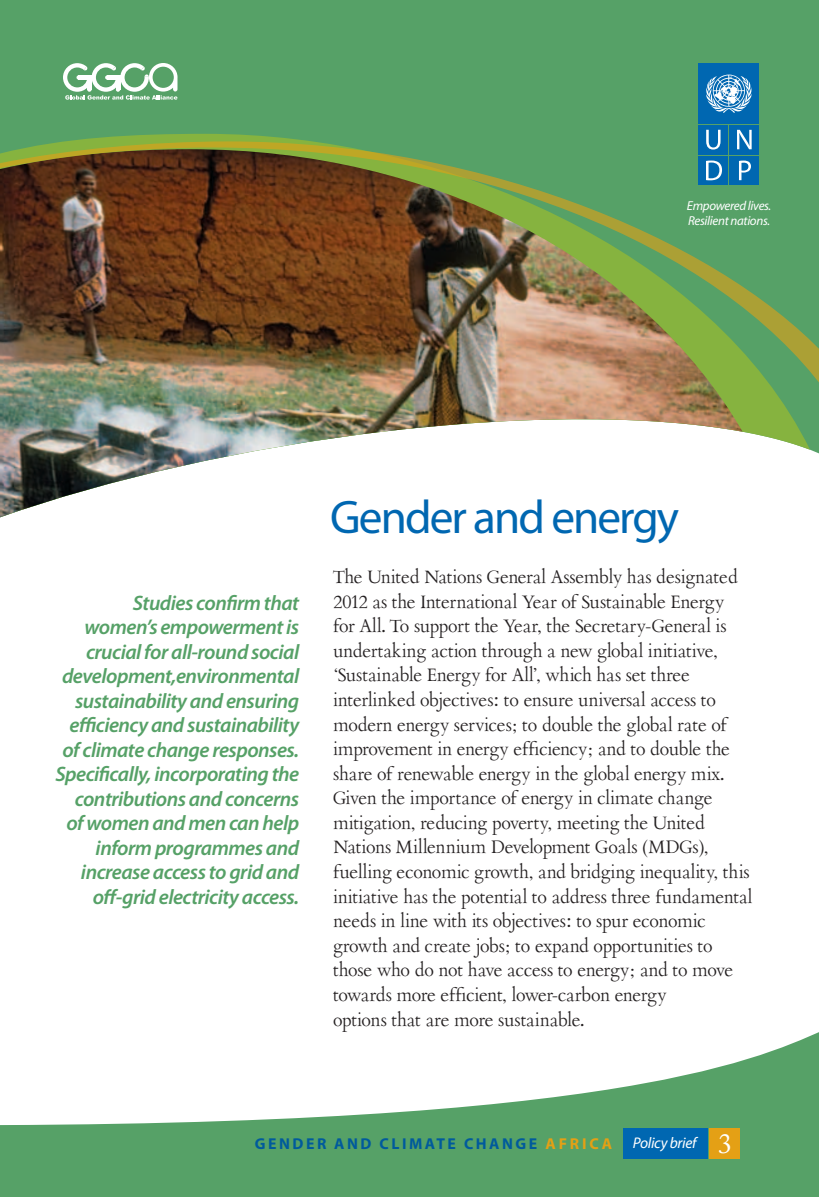
<style>
.page{position:relative;width:819px;height:1197px;background:#fff}
.page>*{position:absolute;margin:0;border:0;box-sizing:border-box;transform-origin:0 0}
.t1{font:47.25px "Myriad Pro";letter-spacing:-.04em;color:#0067b1}
.t2{font:italic 600 21px/24.5px "Myriad Pro";letter-spacing:-.025em;color:#56a167;text-align:right}
.t3{font:19.25px/24.5px "Aetna JY Newstyle Roman";letter-spacing:-.01em;color:#231f20}
.t4{font:700 15.75px "Myriad Pro";letter-spacing:.16em;color:#005a9c}
.t5{font:italic 15.4px "Myriad Pro";letter-spacing:-.02em;color:#fff}
.t6{font:italic 12.95px/14.5px "Myriad";letter-spacing:-.025em;color:#fff}
.s1{color:#e4a015}
.s2{font-family:"Adobe Caslon";font-style:normal;font-size:27.65px}
</style>
<div class="page">
<div style="left:0;top:0;width:819px;height:454px;background:#56a167"></div>
<svg style="left:0;top:134px;width:810px;height:320px;background:#78b16a"></svg>
<img style="left:0;top:404px;width:743px;height:113px">
<img style="left:0;top:141px;width:819px;height:263px">
<div style="left:699px;top:125px;width:29px;height:29px;background:#0067b1"></div>
<svg style="left:706px;top:130px;width:15px;height:20px"></svg>
<div style="left:730px;top:125px;width:29px;height:29px;background:#0067b1"></div>
<svg style="left:737px;top:130px;width:15px;height:19px"></svg>
<div style="left:730px;top:156px;width:29px;height:29px;background:#0067b1"></div>
<svg style="left:739px;top:161px;width:12px;height:19px"></svg>
<div style="left:699px;top:156px;width:29px;height:29px;background:#0067b1"></div>
<svg style="left:706px;top:161px;width:16px;height:19px"></svg>
<div style="left:699px;top:63px;width:60px;height:60px;background:#0067b1"></div>
<svg style="left:706px;top:75px;width:46px;height:38px"></svg>
<svg style="left:63px;top:63px;width:115px;height:37px"></svg>
<svg style="left:0;top:1032px;width:819px;height:165px;fill:#56a167"></svg>
<div style="left:623px;top:1128px;width:84px;height:30px;background:#0067b1"></div>
<div style="left:710px;top:1128px;width:30px;height:30px;background:#e4a015"></div>
<p class="t6" style="left:687px;top:199px;width:86px">Empowered lives.<br>Resilient nations.</p>
<p class="t2" style="left:55px;top:590px;width:245px">Studies confirm that women’s empowerment is crucial for all-round social development,environmental sustainability and ensuring efficiency and sustainability of climate change responses.<br>Specifically, incorporating the contributions and concerns of women and men can help inform programmes and increase access to grid and off-grid electricity access.</p>
<h1 class="t1" style="left:330px;top:488px;width:351px">Gender and energy</h1>
<p class="t3" style="left:333px;top:565px;width:421px">The United Nations General Assembly has designated 2012 as the International Year of Sustainable Energy<br>for All. To support the Year, the Secretary-General is undertaking action through a new global initiative, ‘Sustainable Energy for All’, which has set three interlinked objectives: to ensure universal access to modern energy services; to double the global rate of improvement in energy efficiency; and to double the share of renewable energy in the global energy mix.<br>Given the importance of energy in climate change mitigation, reducing poverty, meeting the United Nations Millennium Development Goals (MDGs), fuelling economic growth, and bridging inequality, this initiative has the potential to address three fundamental needs in line with its objectives: to spur economic growth and create jobs; to expand opportunities to those who do not have access to energy; and to move towards more efficient, lower-carbon energy<br>options that are more sustainable.</p>
<p class="t4" style="left:255px;top:1133px;width:359px">GENDER AND CLIMATE CHANGE <span class="s1">AFRICA</span></p>
<p class="t5" style="left:633px;top:1134px;width:101px">Policy brief <span class="s2">3</span></p>
</div>
